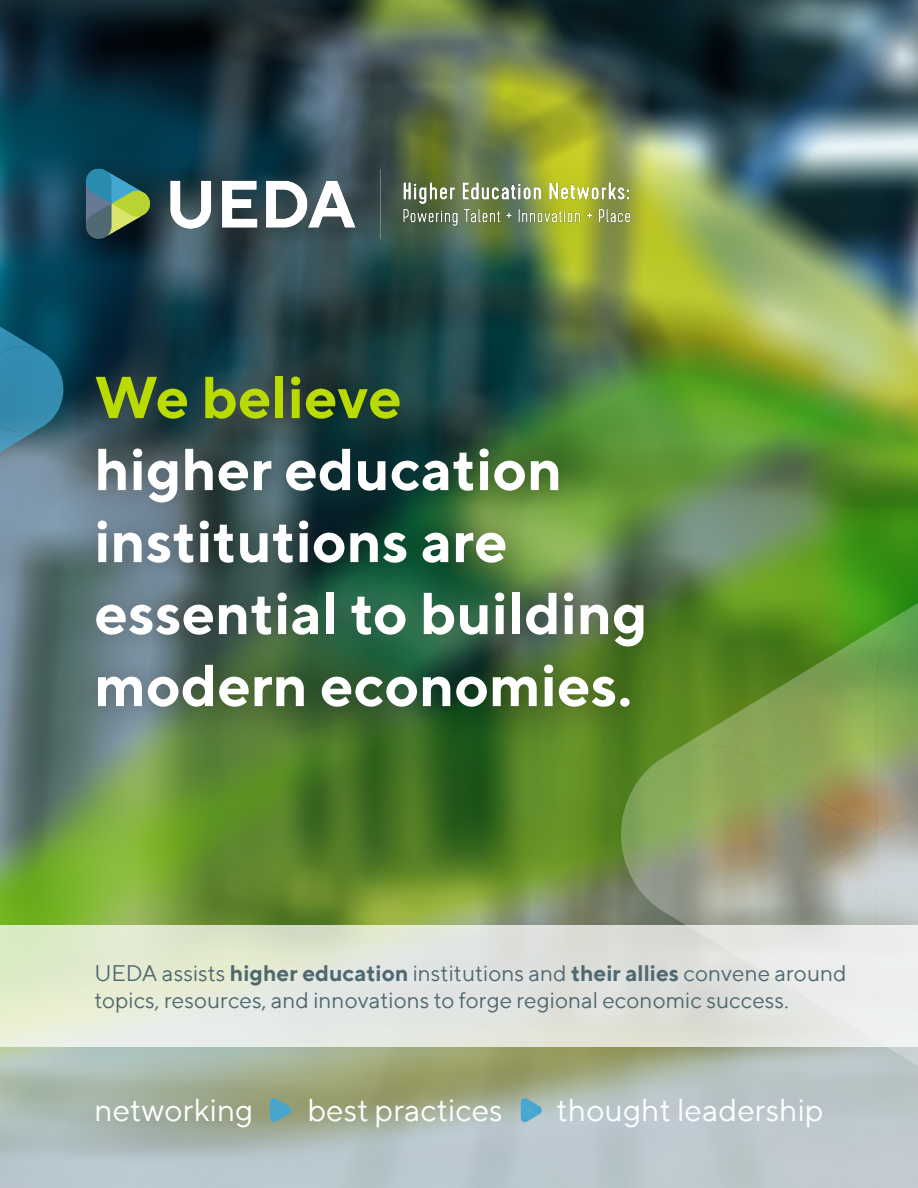
<style>
.page{position:relative;width:918px;height:1188px;background:#fff}
.page>*{position:absolute;margin:0;border:0;box-sizing:border-box;transform-origin:0 0}
.t1{font:700 58.95px "TT Norms";color:#fff}
.t2{font:700 58.95px "TT Norms";color:#b9db01}
.t3{font:31.5px "TT Norms";color:#fff}
.t4{font:22.5px/27px "TT Norms";color:#506971}
.s1{font-weight:700}
</style>
<div class="page">
<img style="left:0;top:0;width:918px;height:1188px">
<svg style="left:684px;top:602px;width:193px;height:232px;background:#669331"></svg>
<svg style="left:670px;top:834px;width:207px;height:230px;background:#adb8ac"></svg>
<svg style="left:877px;top:590px;width:41px;height:490px;background:#93ae80"></svg>
<svg style="left:621px;top:742px;width:255px;height:184px;background:#949f71"></svg>
<svg style="left:0;top:280px;width:63px;height:220px;background:#367791"></svg>
<img style="left:53px;top:144px;width:608px;height:122px">
<div style="left:58px;top:338px;width:626px;height:408px;background:#231f20;opacity:.75"></div>
<svg style="left:0;top:926px;width:918px;height:121px;background:#e2e6dc"></svg>
<svg style="left:520px;top:1098px;width:22px;height:24px"></svg>
<svg style="left:269px;top:1098px;width:22px;height:24px"></svg>
<p class="t2" style="left:94px;top:360px;width:309px">We believe</p>
<p class="t1" style="left:94px;top:432px;width:469px">higher education</p>
<p class="t1" style="left:94px;top:504px;width:415px">institutions are</p>
<p class="t1" style="left:94px;top:576px;width:555px">essential to building</p>
<p class="t1" style="left:94px;top:648px;width:539px">modern economies.</p>
<p class="t4" style="left:94px;top:959px;width:754px">UEDA assists <span class="s1">higher education</span> institutions and <span class="s1">their allies</span> convene around topics, resources, and innovations to forge regional economic success.</p>
<p class="t3" style="left:94px;top:1091px;width:161px">networking</p>
<p class="t3" style="left:307px;top:1091px;width:197px">best practices</p>
<p class="t3" style="left:557px;top:1091px;width:269px">thought leadership</p>
</div>
